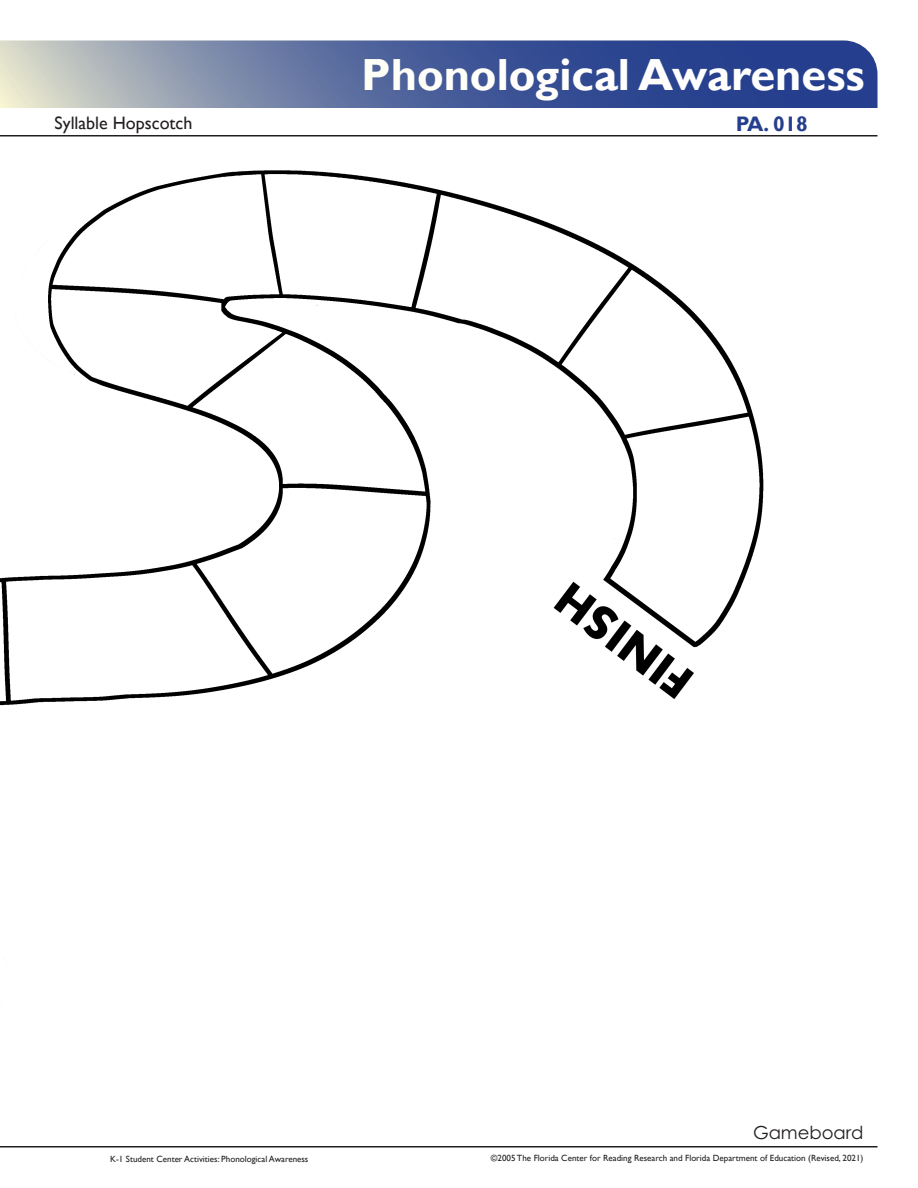
<style>
.page{position:relative;width:918px;height:1188px;background:#fff}
.page>*{position:absolute;margin:0;border:0;box-sizing:border-box;transform-origin:0 0}
.t1{font:700 45px "Gill Sans";color:#fff}
.t2{font:700 21px "Gill Sans";color:#253f8e}
.Activity_Name{font:18px "Gill Sans";color:#231f20}
.t3{font:18px "Century Gothic Pro";color:#231f20}
.t4{font:9px "Gill Sans";color:#231f20}
</style>
<div class="page">
<svg style="left:0;top:40px;width:878px;height:68px;background:#5e70a0"></svg>
<hr style="left:0;top:135px;width:878px;height:1px;background:#231f20">
<hr style="left:0;top:1146px;width:878px;height:2px;background:#231f20">
<img style="left:0;top:170px;width:764px;height:536px">
<div style="left:0;top:418px;width:143px;height:68px;background:#fff"></div>
<h1 class="t1" style="left:361px;top:48px;width:505px">Phonological Awareness</h1>
<p class="Activity_Name" style="left:55px;top:112px;width:139px">Syllable Hopscotch</p>
<p class="t2" style="left:736px;top:111px;width:74px">PA. 018</p>
<p class="t3" style="left:753px;top:1122px;width:112px">Gameboard</p>
<p class="t4" style="left:110px;top:1154px;width:200px">K-1 Student Center Activities: Phonological Awareness</p>
<p class="t4" style="left:491px;top:1152px;width:374px">©2005 The Florida Center for Reading Research and Florida Department of Education (Revised, 2021)</p>
</div>
